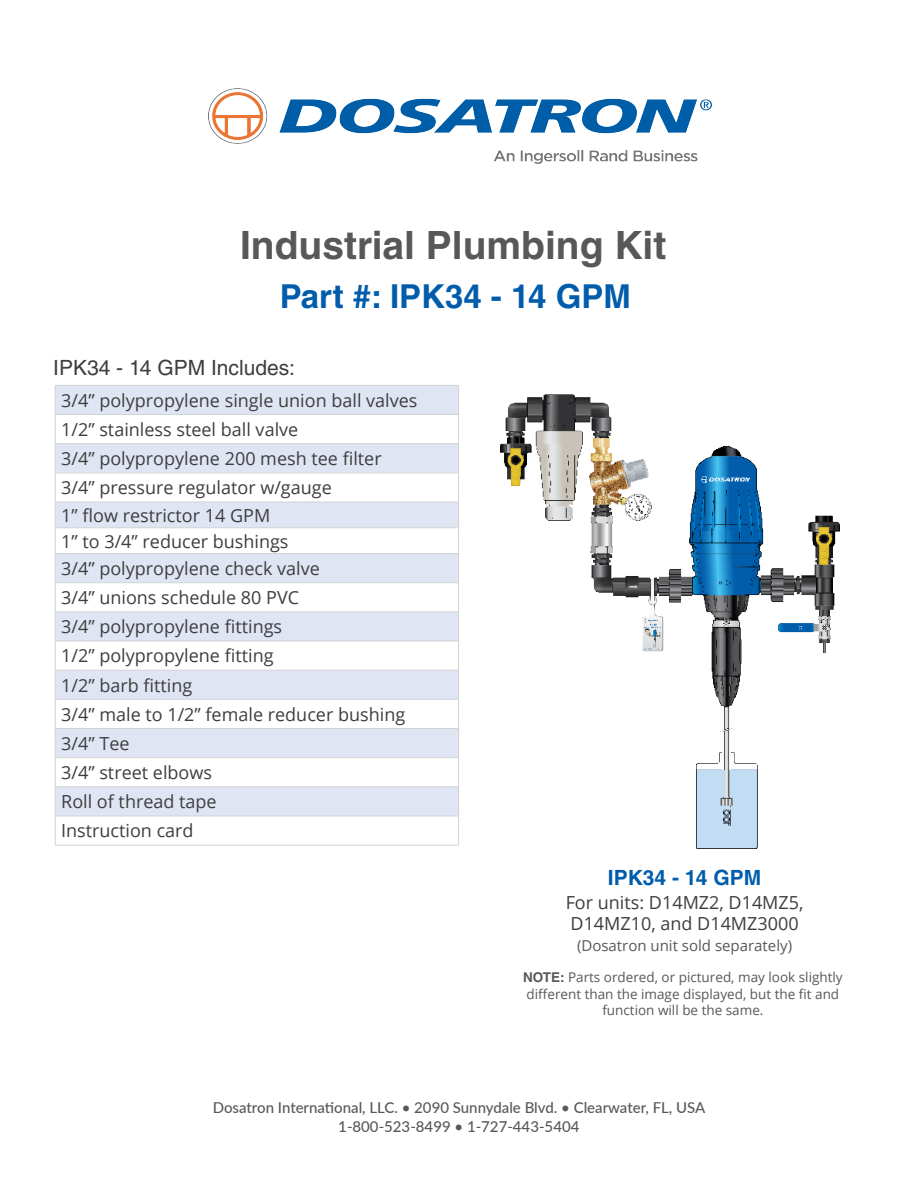
<style>
.page{position:relative;width:918px;height:1188px;background:#fff}
.page>*{position:absolute;margin:0;border:0;box-sizing:border-box;transform-origin:0 0}
.t1{font:700 39px "Helvetica LT Std";color:#57585a}
.t2{font:700 33px "Helvetica LT Std";color:#015dab}
.t3{font:21px "Helvetica LT Std";color:#3e3e3f}
.t4{font:700 21px "Helvetica LT Std";color:#015dab}
.t5{font:18px/21px "Open Sans";color:#3e3e3f}
.t6{font:500 15px "Lato";color:#57585a}
.t7{font:15px "Open Sans";color:#57585a}
.t8{font:13.5px "Open Sans";color:#57585a}
.s1{font-family:"Helvetica LT Std";font-weight:700}
</style>
<div class="page">
<svg style="left:56px;top:386px;width:402px;height:141px;fill:#e0e5f3"></svg>
<div style="left:55px;top:473px;width:404px;height:29px;background:#fff"></div>
<svg style="left:56px;top:528px;width:402px;height:317px"></svg>
<hr style="left:55px;top:385px;width:404px;height:1px;background:#d1d2d4">
<hr style="left:55px;top:414px;width:404px;height:1px;background:#d1d2d4">
<hr style="left:55px;top:443px;width:404px;height:1px;background:#d1d2d4">
<hr style="left:55px;top:472px;width:404px;height:1px;background:#d1d2d4">
<hr style="left:55px;top:502px;width:404px;height:1px;background:#d1d2d4">
<hr style="left:55px;top:527px;width:404px;height:1px;background:#d1d2d4">
<hr style="left:55px;top:845px;width:404px;height:1px;background:#d1d2d4">
<hr style="left:55px;top:553px;width:404px;height:1px;background:#d1d2d4">
<hr style="left:55px;top:582px;width:404px;height:1px;background:#d1d2d4">
<hr style="left:55px;top:611px;width:404px;height:1px;background:#d1d2d4">
<hr style="left:55px;top:641px;width:404px;height:1px;background:#d1d2d4">
<hr style="left:55px;top:670px;width:404px;height:1px;background:#d1d2d4">
<hr style="left:55px;top:699px;width:404px;height:1px;background:#d1d2d4">
<hr style="left:55px;top:728px;width:404px;height:1px;background:#d1d2d4">
<hr style="left:55px;top:757px;width:404px;height:1px;background:#d1d2d4">
<hr style="left:55px;top:786px;width:404px;height:1px;background:#d1d2d4">
<svg style="left:55px;top:386px;width:1px;height:459px"></svg>
<svg style="left:458px;top:386px;width:1px;height:459px"></svg>
<hr style="left:55px;top:816px;width:404px;height:1px;background:#d1d2d4">
<img style="left:501px;top:394px;width:339px;height:454px">
<img style="left:208px;top:89px;width:504px;height:74px">
<p class="t1" style="left:240px;top:222px;width:428px">Industrial Plumbing Kit</p>
<p class="t2" style="left:280px;top:276px;width:353px">Part #: IPK34 - 14 GPM</p>
<p class="t3" style="left:53px;top:355px;width:243px">IPK34 - 14 GPM Includes:</p>
<p class="t5" style="left:61px;top:389px;width:358px">3/4” polypropylene single union ball valves</p>
<p class="t5" style="left:61px;top:418px;width:239px">1/2” stainless steel ball valve</p>
<p class="t5" style="left:61px;top:448px;width:322px">3/4” polypropylene 200 mesh tee filter</p>
<p class="t5" style="left:61px;top:477px;width:272px">3/4” pressure regulator w/gauge</p>
<p class="t5" style="left:61px;top:504px;width:211px">1” flow restrictor 14 GPM</p>
<p class="t5" style="left:61px;top:530px;width:229px">1” to 3/4” reducer bushings</p>
<p class="t5" style="left:61px;top:558px;width:260px">3/4” polypropylene check valve</p>
<p class="t5" style="left:61px;top:587px;width:239px">3/4” unions schedule 80 PVC</p>
<p class="t5" style="left:61px;top:616px;width:222px">3/4” polypropylene fittings</p>
<p class="t5" style="left:61px;top:645px;width:214px">1/2” polypropylene fitting</p>
<p class="t5" style="left:61px;top:674px;width:133px">1/2” barb fitting</p>
<p class="t5" style="left:61px;top:703px;width:346px">3/4” male to 1/2” female reducer bushing</p>
<p class="t5" style="left:61px;top:732px;width:70px">3/4” Tee</p>
<p class="t5" style="left:61px;top:762px;width:152px">3/4” street elbows</p>
<p class="t5" style="left:61px;top:791px;width:157px">Roll of thread tape</p>
<p class="t5" style="left:61px;top:820px;width:134px">Instruction card</p>
<p class="t4" style="left:608px;top:865px;width:155px">IPK34 - 14 GPM</p>
<p class="t5" style="left:566px;top:892px;width:239px">For units: D14MZ2, D14MZ5,<br>D14MZ10, and D14MZ3000</p>
<p class="t7" style="left:577px;top:936px;width:217px">(Dosatron unit sold separately)</p>
<p class="t8" style="left:523px;top:968px;width:321px"><span class="s1">NOTE:</span> Parts ordered, or pictured, may look slightly</p>
<p class="t8" style="left:527px;top:985px;width:314px">different than the image displayed, but the fit and</p>
<p class="t8" style="left:602px;top:1001px;width:163px">function will be the same.</p>
<p class="t6" style="left:213px;top:1097px;width:494px">Dosatron International, LLC. • 2090 Sunnydale Blvd. • Clearwater, FL, USA</p>
<p class="t6" style="left:338px;top:1116px;width:243px">1-800-523-8499 • 1-727-443-5404</p>
</div>
